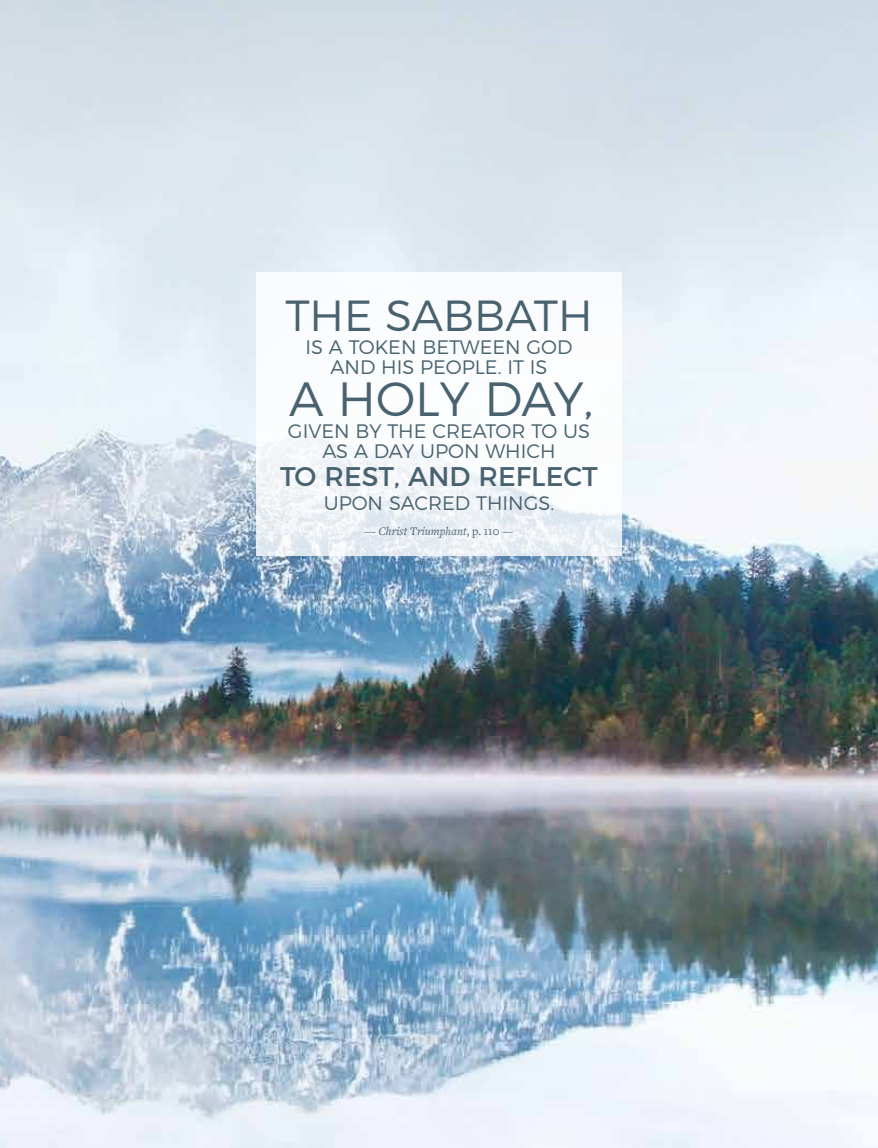
<style>
.page{position:relative;width:878px;height:1148px;background:#fff}
.page>*{position:absolute;margin:0;border:0;box-sizing:border-box;transform-origin:0 0}
.t1{font:300 48px "Montserrat";color:#48626f}
.t2{font:300 43.5px "Montserrat";color:#48626f}
.t3{font:27px "Montserrat";color:#48626f}
.t4{font:300 19.5px/19.5px "Montserrat";color:#48626f;text-align:center}
.t5{font:italic 12px "Freight Text Pro";color:#48626f}
.s1{font-style:normal}
</style>
<div class="page">
<img style="left:0;top:0;width:878px;height:1148px">
<div style="left:256px;top:272px;width:365px;height:284px;background:#fff"></div>
<h2 class="t2" style="left:285px;top:282px;width:309px">THE SABBATH</h2>
<p class="t4" style="left:305px;top:335px;width:268px">IS A TOKEN BETWEEN GOD<br>AND HIS PEOPLE. IT IS</p>
<h1 class="t1" style="left:289px;top:361px;width:305px">A HOLY DAY,</h1>
<p class="t4" style="left:288px;top:419px;width:303px">GIVEN BY THE CREATOR TO US<br>AS A DAY UPON WHICH</p>
<h3 class="t3" style="left:280px;top:455px;width:319px">TO REST, AND REFLECT</h3>
<p class="t4" style="left:324px;top:491px;width:232px">UPON SACRED THINGS.</p>
<p class="t5" style="left:364px;top:523px;width:150px"><span class="s1">—</span> Christ Triumphant<span class="s1">, p. 110 —</span></p>
</div>
